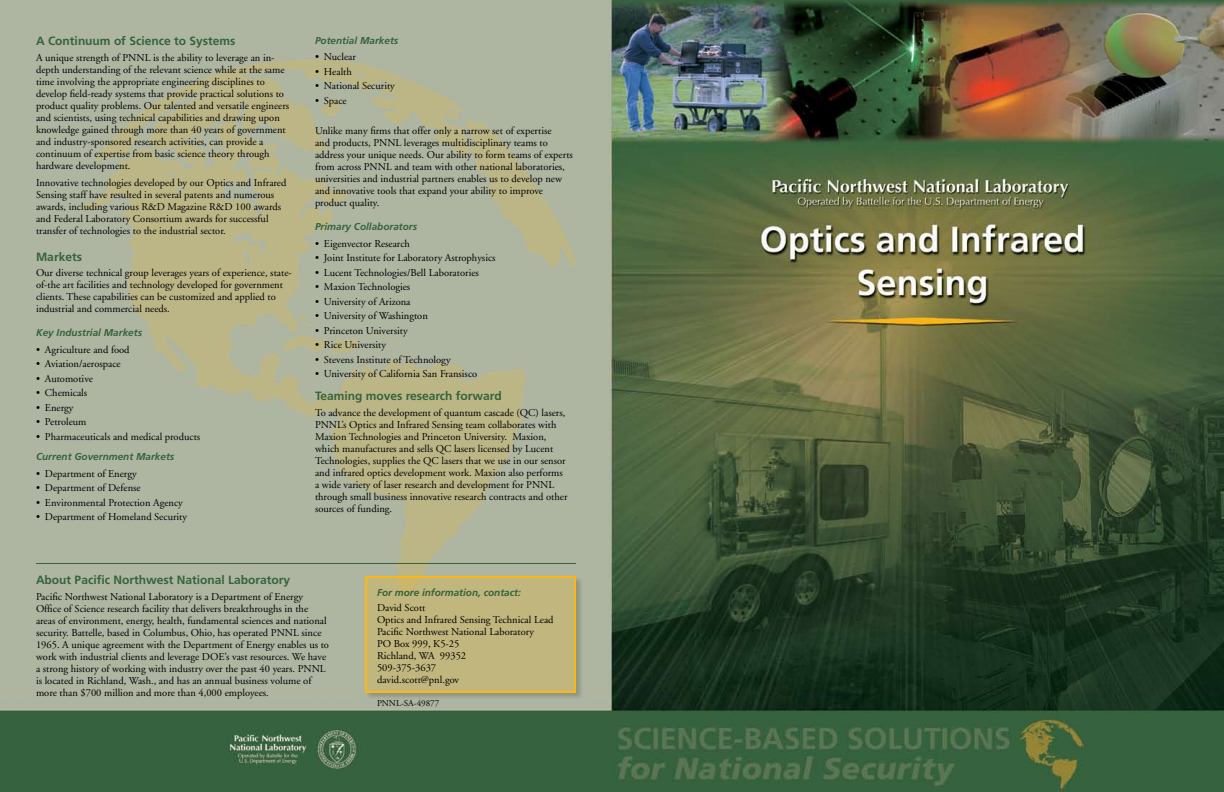
<style>
.page{position:relative;width:1224px;height:792px;background:#fff}
.page>*{position:absolute;margin:0;border:0;box-sizing:border-box;transform-origin:0 0}
.t1{font:700 12px "Frutiger";color:#36633d}
.t2{font:10.5px/12px "Adobe Garamond";color:#000}
.t3{font:italic 700 10px "Frutiger";color:#36633d}
.t4{font:9px "Adobe Garamond";color:#000}
</style>
<div class="page">
<img style="left:0;top:0;width:1224px;height:792px">
<img style="left:19px;top:53px;width:576px;height:572px">
<div style="left:364px;top:575px;width:220px;height:125px;background:#000;opacity:.75"></div>
<div style="left:366px;top:577px;width:209px;height:114px;background:#c1b67e"></div>
<div style="left:365px;top:576px;width:211px;height:117px;border:2px solid #fbb717"></div>
<hr style="left:36px;top:563px;width:540px;height:1px;background:#36633d">
<p class="t1" style="left:36px;top:34px;width:201px">A Continuum of Science to Systems</p>
<p class="t2" style="left:36px;top:52px;width:255px">A unique strength of PNNL is the ability to leverage an in&shy;depth understanding of the relevant science while at the same time involving the appropriate engineering disciplines to develop field-ready systems that provide practical solutions to product quality problems. Our talented and versatile engineers and scientists, using technical capabilities and drawing upon knowledge gained through more than 40 years of government and industry-sponsored research activities, can provide a continuum of expertise from basic science theory through hardware development.</p>
<p class="t2" style="left:36px;top:177px;width:252px">Innovative technologies developed by our Optics and Infrared Sensing staff have resulted in several patents and numerous awards, including various R&amp;D Magazine R&amp;D 100 awards and Federal Laboratory Consortium awards for successful transfer of technologies to the industrial sector.</p>
<p class="t1" style="left:36px;top:249px;width:48px">Markets</p>
<p class="t2" style="left:36px;top:267px;width:257px">Our diverse technical group leverages years of experience, state&shy;of-the art facilities and technology developed for government clients. These capabilities can be customized and applied to industrial and commercial needs.</p>
<p class="t3" style="left:36px;top:327px;width:108px">Key Industrial Markets</p>
<p class="t2" style="left:36px;top:344px;width:95px">• Agriculture and food</p>
<p class="t2" style="left:36px;top:358px;width:86px">• Aviation/aerospace</p>
<p class="t2" style="left:36px;top:373px;width:58px">• Automotive</p>
<p class="t2" style="left:36px;top:387px;width:53px">• Chemicals</p>
<p class="t2" style="left:36px;top:402px;width:39px">• Energy</p>
<p class="t2" style="left:36px;top:416px;width:52px">• Petroleum</p>
<p class="t2" style="left:36px;top:431px;width:166px">• Pharmaceuticals and medical products</p>
<p class="t3" style="left:36px;top:451px;width:140px">Current Government Markets</p>
<p class="t2" style="left:36px;top:468px;width:102px">• Department of Energy</p>
<p class="t2" style="left:36px;top:482px;width:106px">• Department of Defense</p>
<p class="t2" style="left:36px;top:497px;width:148px">• Environmental Protection Agency</p>
<p class="t2" style="left:36px;top:511px;width:153px">• Department of Homeland Security</p>
<p class="t3" style="left:315px;top:34px;width:85px">Potential Markets</p>
<p class="t2" style="left:315px;top:51px;width:42px">• Nuclear</p>
<p class="t2" style="left:315px;top:66px;width:38px">• Health</p>
<p class="t2" style="left:315px;top:80px;width:81px">• National Security</p>
<p class="t2" style="left:315px;top:95px;width:33px">• Space</p>
<p class="t2" style="left:315px;top:125px;width:259px">Unlike many firms that offer only a narrow set of expertise<br>and products, PNNL leverages multidisciplinary teams to address your unique needs. Our ability to form teams of experts from across PNNL and team with other national laboratories, universities and industrial partners enables us to develop new and innovative tools that expand your ability to improve product quality.</p>
<p class="t3" style="left:315px;top:221px;width:104px">Primary Collaborators</p>
<p class="t2" style="left:315px;top:238px;width:97px">• Eigenvector Research</p>
<p class="t2" style="left:315px;top:252px;width:182px">• Joint Institute for Laboratory Astrophysics</p>
<p class="t2" style="left:315px;top:267px;width:165px">• Lucent Technologies/Bell Laboratories</p>
<p class="t2" style="left:315px;top:281px;width:97px">• Maxion Technologies</p>
<p class="t2" style="left:315px;top:296px;width:97px">• University of Arizona</p>
<p class="t2" style="left:315px;top:310px;width:114px">• University of Washington</p>
<p class="t2" style="left:315px;top:325px;width:94px">• Princeton University</p>
<p class="t2" style="left:315px;top:339px;width:73px">• Rice University</p>
<p class="t2" style="left:315px;top:353px;width:137px">• Stevens Institute of Technology</p>
<p class="t2" style="left:315px;top:368px;width:164px">• University of California San Fransisco</p>
<p class="t1" style="left:315px;top:389px;width:188px">Teaming moves research forward</p>
<p class="t2" style="left:315px;top:407px;width:254px">To advance the development of quantum cascade (QC) lasers, PNNL’s Optics and Infrared Sensing team collaborates with Maxion Technologies and Princeton University. Maxion, which manufactures and sells QC lasers licensed by Lucent Technologies, supplies the QC lasers that we use in our sensor and infrared optics development work. Maxion also performs a wide variety of laser research and development for PNNL through small business innovative research contracts and other sources of funding.</p>
<p class="t1" style="left:36px;top:573px;width:256px">About Pacific Northwest National Laboratory</p>
<p class="t2" style="left:36px;top:591px;width:295px">Pacific Northwest National Laboratory is a Department of Energy Office of Science research facility that delivers breakthroughs in the areas of environment, energy, health, fundamental sciences and national security. Battelle, based in Columbus, Ohio, has operated PNNL since 1965. A unique agreement with the Department of Energy enables us to work with industrial clients and leverage DOE’s vast resources. We have a strong history of working with industry over the past 40 years. PNNL is located in Richland, Wash., and has an annual business volume of more than $700 million and more than 4,000 employees.</p>
<p class="t3" style="left:377px;top:586px;width:145px">For more information, contact:</p>
<p class="t2" style="left:377px;top:602px;width:178px">David Scott<br>Optics and Infrared Sensing Technical Lead<br>Pacific Northwest National Laboratory<br>PO Box 999, K5-25<br>Richland, WA 99352<br>509-375-3637<br>david.scott@pnl.gov</p>
<p class="t4" style="left:377px;top:698px;width:64px">PNNL-SA-49877</p>
</div>
